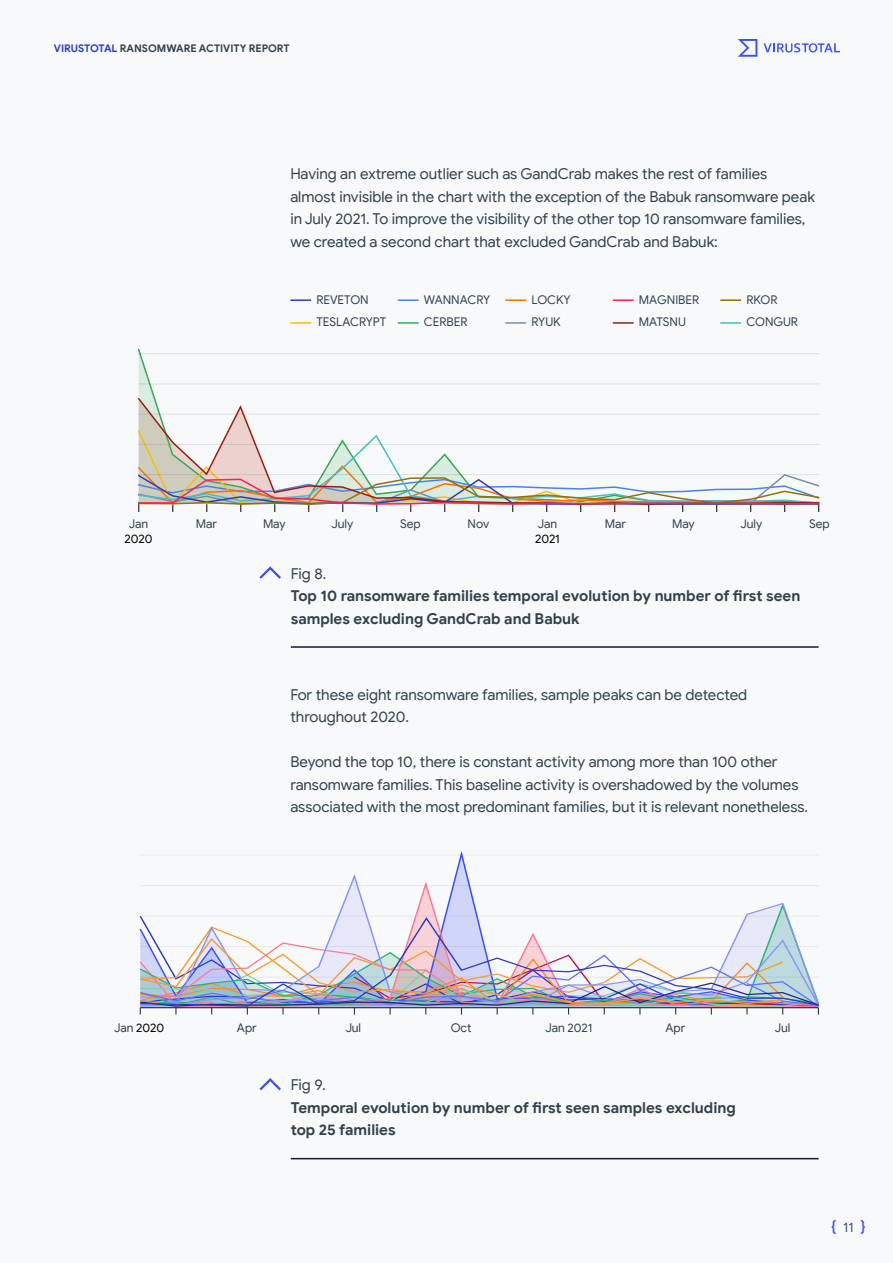
<style>
.page{position:relative;width:893px;height:1263px;background:#f8f9fa}
.page>*{position:absolute;margin:0;border:0;box-sizing:border-box;transform-origin:0 0}
.t1{font:15px/22.5px "Google Sans";color:#31414c}
.t2{font:700 15px/22.5px "Google Sans";color:#31414c}
.t3{font:500 15px "Google Sans";color:#3a4eff}
.t4{font:12px/22.2px "Google Sans";color:#31414c}
.t5{font:12px "Google Sans";color:#000}
.t6{font:700 10.5px "Google Sans";color:#31414c}
.s1{color:#2b3bbf}
.s2{color:#31414c}
.s3{font-weight:400;font-size:13.5px;color:#3f5566}
</style>
<div class="page">
<svg style="left:738px;top:39px;width:19px;height:18px"></svg>
<svg style="left:764px;top:43px;width:75px;height:9px"></svg>
<svg style="left:138px;top:349px;width:681px;height:47px"></svg>
<svg style="left:141px;top:851px;width:677px;height:21px"></svg>
<svg style="left:140px;top:872px;width:678px;height:44px"></svg>
<svg style="left:140px;top:916px;width:678px;height:21px"></svg>
<img style="left:140px;top:937px;width:679px;height:77px">
<svg style="left:259px;top:1078px;width:22px;height:13px"></svg>
<hr style="left:291px;top:1158px;width:528px;height:1px;background:#11174c">
<svg style="left:259px;top:566px;width:22px;height:13px"></svg>
<hr style="left:291px;top:646px;width:528px;height:2px;background:#11174c">
<svg style="left:138px;top:396px;width:315px;height:68px"></svg>
<img style="left:138px;top:464px;width:682px;height:48px">
<hr style="left:290px;top:299px;width:21px;height:2px;background:#2b3bbf">
<hr style="left:290px;top:322px;width:21px;height:2px;background:#fabd05">
<hr style="left:398px;top:299px;width:21px;height:2px;background:#4285f5">
<hr style="left:398px;top:322px;width:21px;height:2px;background:#33a854">
<hr style="left:613px;top:299px;width:21px;height:2px;background:#ff1f4a">
<hr style="left:613px;top:322px;width:21px;height:2px;background:#9c1c0f">
<hr style="left:505px;top:299px;width:21px;height:2px;background:#ff6e00">
<hr style="left:505px;top:322px;width:21px;height:2px;background:#7291a8">
<hr style="left:720px;top:299px;width:21px;height:2px;background:#967003">
<hr style="left:720px;top:322px;width:21px;height:2px;background:#45bdc7">
<hr style="left:138px;top:474px;width:681px;height:1px;background:#e6e6e6">
<hr style="left:138px;top:444px;width:681px;height:1px;background:#e6e6e6">
<hr style="left:138px;top:414px;width:681px;height:1px;background:#e6e6e6">
<hr style="left:138px;top:384px;width:681px;height:1px;background:#e6e6e6">
<hr style="left:138px;top:353px;width:681px;height:1px;background:#e6e6e6">
<p class="t6" style="left:54px;top:42px;width:237px"><span class="s1">VIRUSTOTAL</span> RANSOMWARE ACTIVITY REPORT</p>
<p class="t1" style="left:290px;top:163px;width:526px">Having an extreme outlier such as GandCrab makes the rest of families almost invisible in the chart with the exception of the Babuk ransomware peak in July 2021. To improve the visibility of the other top 10 ransomware families, we created a second chart that excluded GandCrab and Babuk:</p>
<p class="t4" style="left:316px;top:289px;width:71px">REVETON<br>TESLACRYPT</p>
<p class="t4" style="left:531px;top:289px;width:41px">LOCKY<br>RYUK</p>
<p class="t4" style="left:424px;top:289px;width:68px">WANNACRY<br>CERBER</p>
<p class="t4" style="left:639px;top:289px;width:62px">MAGNIBER<br>MATSNU</p>
<p class="t4" style="left:746px;top:289px;width:53px">RKOR<br>CONGUR</p>
<p class="t4" style="left:129px;top:513px;width:21px">Jan</p>
<p class="t5" style="left:124px;top:531px;width:29px">2020</p>
<p class="t4" style="left:263px;top:513px;width:24px">May</p>
<p class="t4" style="left:332px;top:513px;width:23px">July</p>
<p class="t4" style="left:400px;top:513px;width:22px">Sep</p>
<p class="t4" style="left:468px;top:513px;width:23px">Nov</p>
<p class="t4" style="left:605px;top:513px;width:23px">Mar</p>
<p class="t4" style="left:672px;top:513px;width:24px">May</p>
<p class="t4" style="left:741px;top:513px;width:23px">July</p>
<p class="t4" style="left:809px;top:513px;width:22px">Sep</p>
<p class="t4" style="left:196px;top:513px;width:23px">Mar</p>
<p class="t4" style="left:538px;top:513px;width:21px">Jan</p>
<p class="t5" style="left:535px;top:531px;width:26px">2021</p>
<p class="t1" style="left:291px;top:562px;width:37px">Fig 8.</p>
<p class="t2" style="left:291px;top:585px;width:511px">Top 10 ransomware families temporal evolution by number of first seen samples excluding GandCrab and Babuk</p>
<p class="t1" style="left:290px;top:683px;width:458px">For these eight ransomware families, sample peaks can be detected throughout 2020.</p>
<p class="t1" style="left:290px;top:750px;width:519px">Beyond the top 10, there is constant activity among more than 100 other ransomware families. This baseline activity is overshadowed by the volumes associated with the most predominant families, but it is relevant nonetheless.</p>
<p class="t5" style="left:114px;top:1020px;width:52px"><span class="s2">Jan</span> 2020</p>
<p class="t4" style="left:237px;top:1016px;width:21px">Apr</p>
<p class="t4" style="left:346px;top:1016px;width:17px">Jul</p>
<p class="t4" style="left:451px;top:1016px;width:22px">Oct</p>
<p class="t4" style="left:545px;top:1016px;width:48px">Jan 2021</p>
<p class="t4" style="left:665px;top:1016px;width:21px">Apr</p>
<p class="t4" style="left:775px;top:1016px;width:17px">Jul</p>
<p class="t1" style="left:291px;top:1074px;width:36px">Fig 9.</p>
<p class="t2" style="left:291px;top:1096px;width:446px">Temporal evolution by number of first seen samples excluding top 25 families</p>
<p class="t3" style="left:831px;top:1218px;width:35px">{ <span class="s3">11</span> }</p>
</div>
